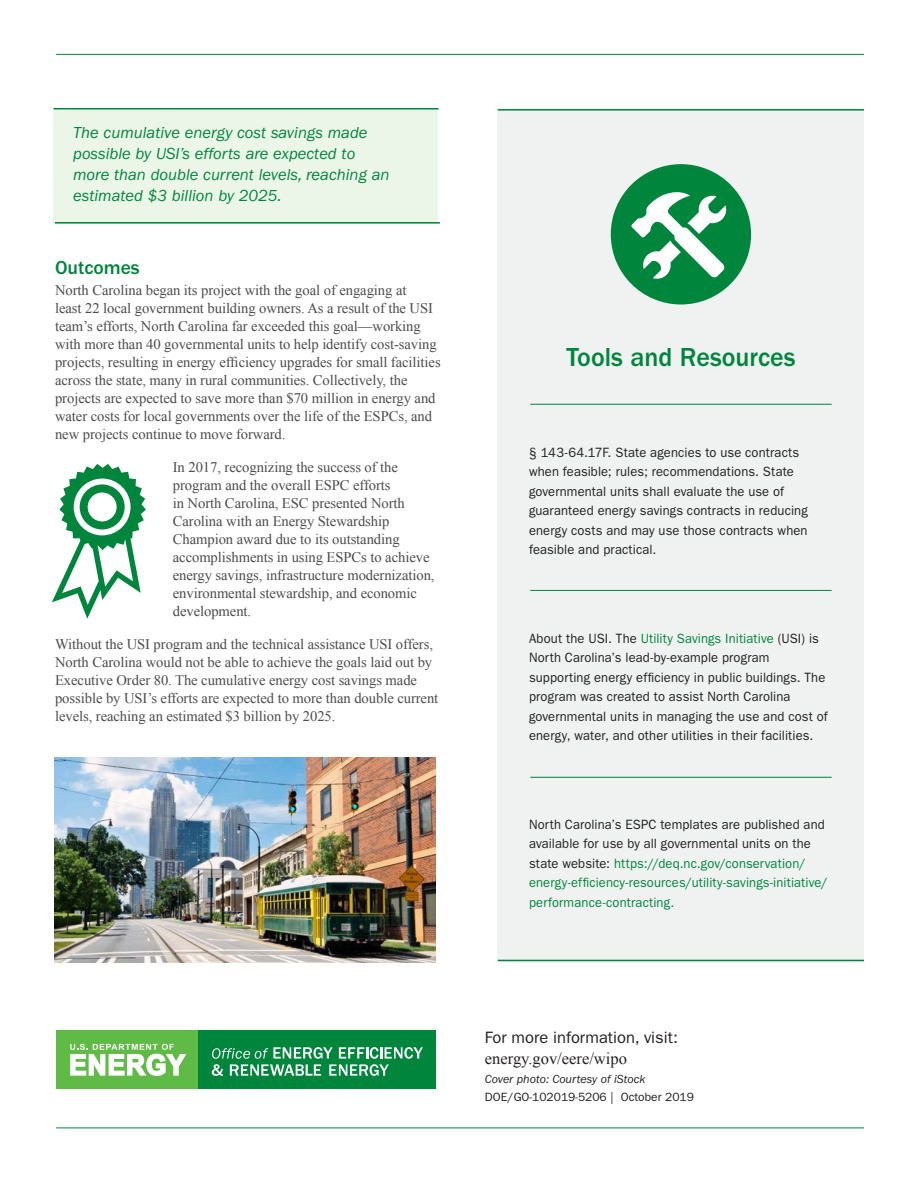
<style>
.page{position:relative;width:918px;height:1188px;background:#fff}
.page>*{position:absolute;margin:0;border:0;box-sizing:border-box;transform-origin:0 0}
.t1{font:500 27px "ITC Franklin Gothic Std";color:#00853d;scale:.96 1}
.t2{font:500 19.5px "ITC Franklin Gothic Std";color:#00853d}
.pull_quote{font:italic 16.5px/21px "ITC Franklin Gothic Std";color:#00853d}
.t3{font:16.5px "ITC Franklin Gothic Std";color:#231f20}
.t4{font:16.5px "Times New Roman";color:#231f20}
.body_text{font:14.7px/18px "Times New Roman";letter-spacing:-.005em;color:#4b4c4d}
.sidebar_text{font:13.5px/19.5px "ITC Franklin Gothic Std";letter-spacing:.01em;color:#231f20;scale:.96 1}
.sidebar_text-2{font:13.5px/19.5px "ITC Franklin Gothic Std";letter-spacing:.01em;color:#00853d;scale:.96 1}
.t5{font:12px/18px "ITC Franklin Gothic Std";color:#231f20}
.s1{color:#00853d}
.s2{color:#231f20}
.s3{font-style:italic}
</style>
<div class="page">
<div style="left:498px;top:108px;width:366px;height:853px;background:#eff2f1"></div>
<div style="left:56px;top:1031px;width:142px;height:58px;background:#60bb46"></div>
<div style="left:198px;top:1031px;width:238px;height:58px;background:#00853d"></div>
<svg style="left:212px;top:1047px;width:211px;height:29px"></svg>
<svg style="left:70px;top:1044px;width:116px;height:32px"></svg>
<hr style="left:56px;top:1128px;width:808px;height:1px;background:#00853d">
<hr style="left:56px;top:54px;width:808px;height:1px;background:#00853d">
<hr style="left:498px;top:109px;width:366px;height:2px;background:#00853d">
<hr style="left:498px;top:960px;width:366px;height:1px;background:#00853d">
<div style="left:53px;top:108px;width:385px;height:116px;background:#ecf6e8"></div>
<hr style="left:54px;top:108px;width:385px;height:2px;background:#00853d">
<hr style="left:55px;top:222px;width:385px;height:2px;background:#00853d">
<svg style="left:52px;top:464px;width:94px;height:155px"></svg>
<div style="left:611px;top:164px;width:140px;height:140px;background:#00853d;border-radius:50%"></div>
<svg style="left:631px;top:192px;width:96px;height:87px"></svg>
<hr style="left:530px;top:404px;width:302px;height:1px;background:#00853d">
<hr style="left:530px;top:590px;width:302px;height:1px;background:#00853d">
<hr style="left:530px;top:777px;width:302px;height:1px;background:#00853d">
<img style="left:54px;top:757px;width:381px;height:205px">
<p class="pull_quote" style="left:73px;top:122px;width:318px">The cumulative energy cost savings made possible by USI’s efforts are expected to more than double current levels, reaching an estimated $3 billion by 2025.</p>
<h1 class="t2" style="left:55px;top:256px;width:86px">Outcomes</h1>
<p class="body_text" style="left:55px;top:281px;width:387px">North Carolina began its project with the goal of engaging at<br>least 22 local government building owners. As a result of the USI team’s efforts, North Carolina far exceeded this goal—working with more than 40 governmental units to help identify cost-saving projects, resulting in energy efficiency upgrades for small facilities across the state, many in rural communities. Collectively, the projects are expected to save more than $70 million in energy and water costs for local governments over the life of the ESPCs, and new projects continue to move forward.</p>
<p class="body_text" style="left:173px;top:458px;width:263px">In 2017, recognizing the success of the program and the overall ESPC efforts<br>in North Carolina, ESC presented North Carolina with an Energy Stewardship Champion award due to its outstanding accomplishments in using ESPCs to achieve energy savings, infrastructure modernization, environmental stewardship, and economic development.</p>
<p class="body_text" style="left:55px;top:635px;width:385px">Without the USI program and the technical assistance USI offers, North Carolina would not be able to achieve the goals laid out by Executive Order 80. The cumulative energy cost savings made possible by USI’s efforts are expected to more than double current levels, reaching an estimated $3 billion by 2025.</p>
<h1 class="t1" style="left:566px;top:342px;width:240px">Tools and Resources</h1>
<p class="sidebar_text" style="left:529px;top:442px;width:292px">§ 143-64.17F. State agencies to use contracts when feasible; rules; recommendations. State governmental units shall evaluate the use of guaranteed energy savings contracts in reducing energy costs and may use those contracts when feasible and practical.</p>
<p class="sidebar_text" style="left:529px;top:628px;width:313px">About the USI. The <span class="s1">Utility Savings Initiative</span> (USI) is North Carolina’s lead-by-example program supporting energy efficiency in public buildings. The program was created to assist North Carolina governmental units in managing the use and cost of energy, water, and other utilities in their facilities.</p>
<p class="sidebar_text-2" style="left:529px;top:815px;width:313px"><span class="s2">North Carolina’s ESPC templates are published and available for use by all governmental units on the state website:</span> https://deq.nc.gov/conservation/ energy-efficiency-resources/utility-savings-initiative/ performance-contracting.</p>
<p class="t3" style="left:485px;top:1028px;width:195px">For more information, visit:</p>
<p class="t4" style="left:485px;top:1047px;width:144px">energy.gov/eere/wipo</p>
<p class="t5" style="left:485px;top:1070px;width:211px"><span class="s3">Cover photo: Courtesy of iStock<br></span>DOE/GO-102019-5206 | October 2019</p>
</div>
